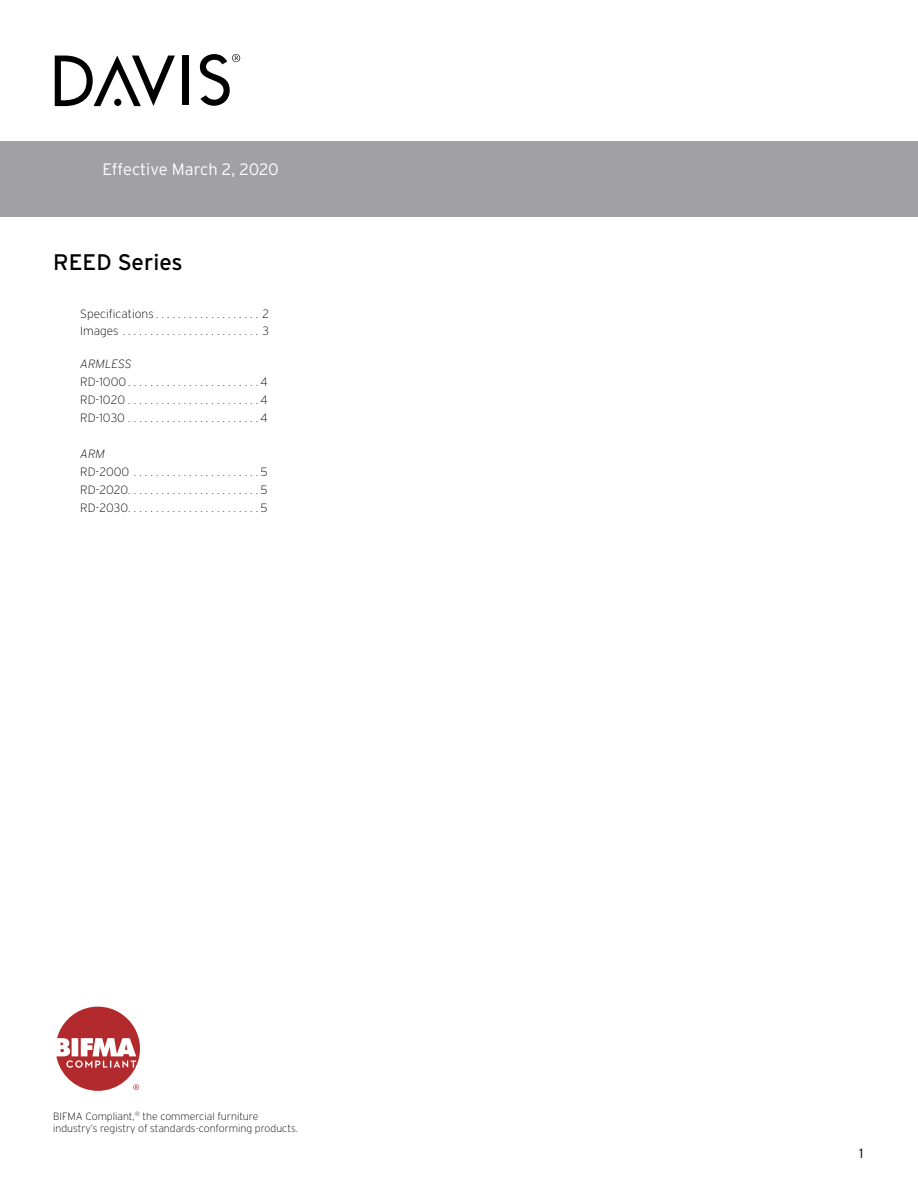
<style>
.page{position:relative;width:918px;height:1188px;background:#fff}
.page>*{position:absolute;margin:0;border:0;box-sizing:border-box;transform-origin:0 0}
.t1{font:22.5px "Interstate";color:#000}
.t2{font:300 16.5px "Interstate";letter-spacing:-.015em;color:#fff}
.t3{font:300 13.5px "Interstate";color:#000}
.t4{font:200 12px/18px "Interstate";color:#000;text-align:justify}
.t5{font:italic 200 12px "Interstate";color:#000}
.t6{font:200 10.5px/12.6px "Interstate";color:#000}
</style>
<div class="page">
<svg style="left:55px;top:56px;width:120px;height:50px"></svg>
<div style="left:182px;top:56px;width:7px;height:49px;background:#000"></div>
<div style="left:114px;top:99px;width:7px;height:7px;background:#000;border-radius:50%"></div>
<svg style="left:200px;top:54px;width:40px;height:52px"></svg>
<div style="left:0;top:142px;width:918px;height:75px;background:#a1a1a4"></div>
<svg style="left:56px;top:1007px;width:84px;height:84px"></svg>
<h2 class="t2" style="left:103px;top:159px;width:178px">Effective March 2, 2020</h2>
<h1 class="t1" style="left:53px;top:248px;width:131px">REED Series</h1>
<p class="t4" style="left:80px;top:306px;width:191px;line-height:16.5px">Specifications...................2<br>Images .........................3</p>
<p class="t5" style="left:80px;top:356px;width:53px">ARMLESS</p>
<p class="t4" style="left:80px;top:373px;width:189px">RD-1000........................4<br>RD-1020 ........................4<br>RD-1030 ........................4</p>
<p class="t5" style="left:80px;top:446px;width:26px">ARM</p>
<p class="t4" style="left:80px;top:463px;width:189px">RD-2000 .......................5<br>RD-2020........................5<br>RD-2030........................5</p>
<p class="t6" style="left:53px;top:1110px;width:246px">BIFMA Compliant,<sup>®</sup> the commercial furniture industry’s registry of standards-conforming products.</p>
<p class="t3" style="left:859px;top:1145px;width:6px">1</p>
</div>
